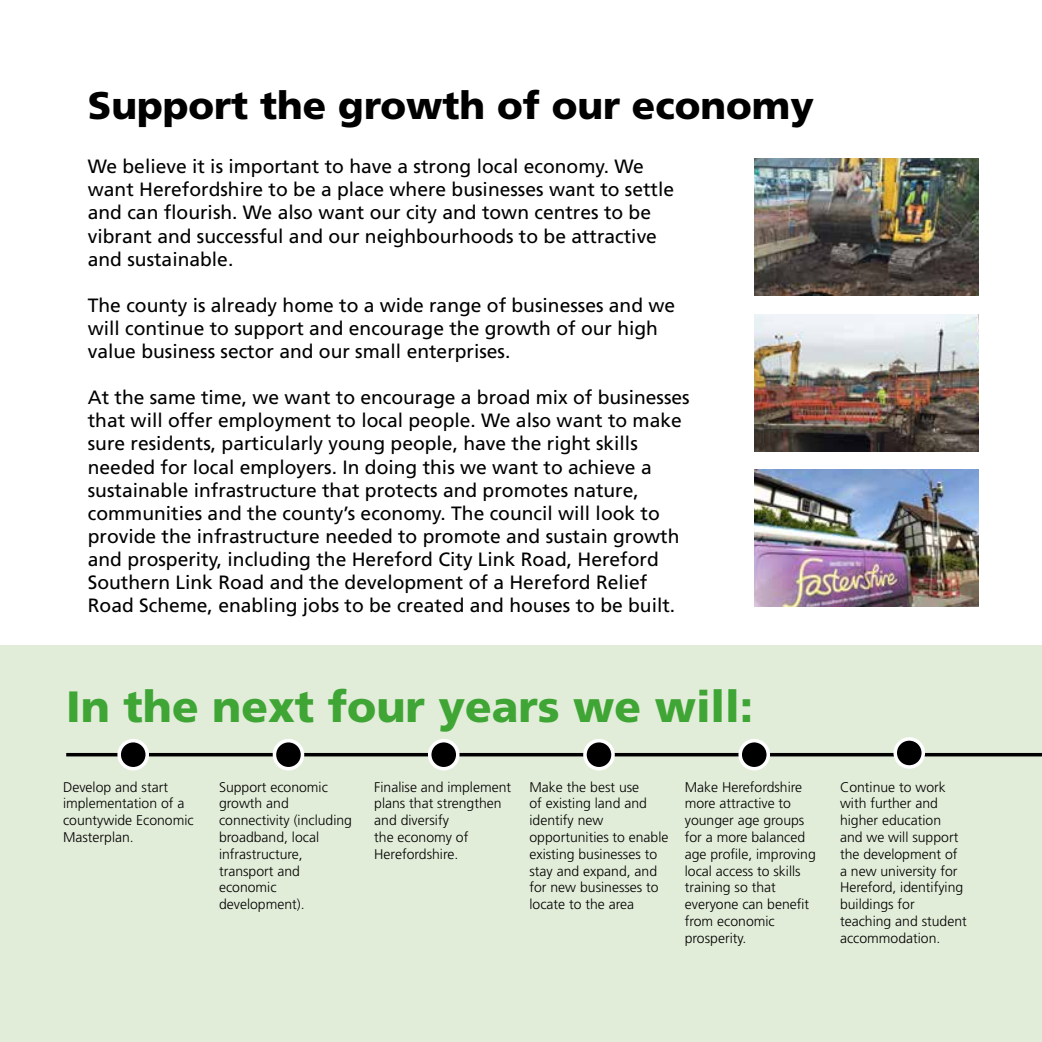
<style>
.page{position:relative;width:1042px;height:1042px;background:#fff}
.page>*{position:absolute;margin:0;border:0;box-sizing:border-box;transform-origin:0 0}
.t1{font:900 43.75px "Frutiger";color:#3fa535}
.t2{font:900 38.5px "Frutiger";color:#000}
.t3{font:19.25px/23.1px "Frutiger";color:#000}
.t4{font:300 14px "Frutiger";color:#000}
</style>
<div class="page">
<div style="left:0;top:645px;width:1042px;height:397px;background:#e2edd9"></div>
<img style="left:754px;top:159px;width:225px;height:137px">
<img style="left:754px;top:314px;width:225px;height:137px">
<img style="left:754px;top:470px;width:225px;height:137px">
<hr style="left:66px;top:753px;width:976px;height:3px;background:#000">
<div style="left:119px;top:740px;width:28px;height:29px;background:#000;border-radius:50%"></div>
<div style="left:117px;top:739px;width:32px;height:31px;border:4px solid #fff;border-radius:50%"></div>
<div style="left:274px;top:740px;width:28px;height:29px;background:#000;border-radius:50%"></div>
<div style="left:273px;top:739px;width:31px;height:31px;border:4px solid #fff;border-radius:50%"></div>
<div style="left:430px;top:740px;width:28px;height:29px;background:#000;border-radius:50%"></div>
<div style="left:428px;top:739px;width:31px;height:31px;border:4px solid #fff;border-radius:50%"></div>
<div style="left:585px;top:740px;width:28px;height:29px;background:#000;border-radius:50%"></div>
<div style="left:583px;top:739px;width:32px;height:31px;border:4px solid #fff;border-radius:50%"></div>
<div style="left:740px;top:740px;width:28px;height:29px;background:#000;border-radius:50%"></div>
<div style="left:738px;top:739px;width:32px;height:31px;border:4px solid #fff;border-radius:50%"></div>
<div style="left:895px;top:739px;width:28px;height:28px;background:#000;border-radius:50%"></div>
<div style="left:893px;top:737px;width:32px;height:32px;border:4px solid #fff;border-radius:50%"></div>
<h1 class="t2" style="left:88px;top:82px;width:727px">Support the growth of our economy</h1>
<p class="t3" style="left:88px;top:155px;width:588px">We believe it is important to have a strong local economy. We want Herefordshire to be a place where businesses want to settle and can flourish. We also want our city and town centres to be vibrant and successful and our neighbourhoods to be attractive and sustainable.</p>
<p class="t3" style="left:88px;top:294px;width:589px">The county is already home to a wide range of businesses and we will continue to support and encourage the growth of our high value business sector and our small enterprises.</p>
<p class="t3" style="left:88px;top:386px;width:603px">At the same time, we want to encourage a broad mix of businesses that will offer employment to local people. We also want to make sure residents, particularly young people, have the right skills needed for local employers. In doing this we want to achieve a sustainable infrastructure that protects and promotes nature, communities and the county’s economy. The council will look to provide the infrastructure needed to promote and sustain growth and prosperity, including the Hereford City Link Road, Hereford Southern Link Road and the development of a Hereford Relief Road Scheme, enabling jobs to be created and houses to be built.</p>
<p class="t1" style="left:66px;top:680px;width:688px">In the next four years we will:</p>
<p class="t4" style="left:63px;top:779px;width:107px">Develop and start</p>
<p class="t4" style="left:219px;top:779px;width:110px">Support economic</p>
<p class="t4" style="left:374px;top:779px;width:138px">Finalise and implement</p>
<p class="t4" style="left:529px;top:779px;width:111px">Make the best use</p>
<p class="t4" style="left:685px;top:779px;width:119px">Make Herefordshire</p>
<p class="t4" style="left:840px;top:779px;width:107px">Continue to work</p>
<p class="t4" style="left:63px;top:795px;width:123px">implementation of a</p>
<p class="t4" style="left:219px;top:795px;width:71px">growth and</p>
<p class="t4" style="left:374px;top:795px;width:129px">plans that strengthen</p>
<p class="t4" style="left:529px;top:795px;width:119px">of existing land and</p>
<p class="t4" style="left:685px;top:795px;width:108px">more attractive to</p>
<p class="t4" style="left:840px;top:795px;width:100px">with further and</p>
<p class="t4" style="left:63px;top:812px;width:132px">countywide Economic</p>
<p class="t4" style="left:219px;top:812px;width:134px">connectivity (including</p>
<p class="t4" style="left:374px;top:812px;width:76px">and diversify</p>
<p class="t4" style="left:529px;top:812px;width:75px">identify new</p>
<p class="t4" style="left:685px;top:812px;width:121px">younger age groups</p>
<p class="t4" style="left:840px;top:812px;width:103px">higher education</p>
<p class="t4" style="left:63px;top:829px;width:72px">Masterplan.</p>
<p class="t4" style="left:219px;top:829px;width:102px">broadband, local</p>
<p class="t4" style="left:374px;top:829px;width:96px">the economy of</p>
<p class="t4" style="left:529px;top:829px;width:140px">opportunities to enable</p>
<p class="t4" style="left:685px;top:829px;width:122px">for a more balanced</p>
<p class="t4" style="left:840px;top:829px;width:120px">and we will support</p>
<p class="t4" style="left:219px;top:846px;width:85px">infrastructure,</p>
<p class="t4" style="left:374px;top:846px;width:86px">Herefordshire.</p>
<p class="t4" style="left:529px;top:846px;width:129px">existing businesses to</p>
<p class="t4" style="left:685px;top:846px;width:132px">age profile, improving</p>
<p class="t4" style="left:840px;top:846px;width:119px">the development of</p>
<p class="t4" style="left:219px;top:863px;width:82px">transport and</p>
<p class="t4" style="left:529px;top:863px;width:129px">stay and expand, and</p>
<p class="t4" style="left:685px;top:863px;width:117px">local access to skills</p>
<p class="t4" style="left:840px;top:863px;width:119px">a new university for</p>
<p class="t4" style="left:219px;top:879px;width:59px">economic</p>
<p class="t4" style="left:529px;top:879px;width:131px">for new businesses to</p>
<p class="t4" style="left:685px;top:879px;width:93px">training so that</p>
<p class="t4" style="left:840px;top:879px;width:125px">Hereford, identifying</p>
<p class="t4" style="left:219px;top:896px;width:87px">development).</p>
<p class="t4" style="left:529px;top:896px;width:106px">locate to the area</p>
<p class="t4" style="left:685px;top:896px;width:126px">everyone can benefit</p>
<p class="t4" style="left:840px;top:896px;width:76px">buildings for</p>
<p class="t4" style="left:685px;top:913px;width:91px">from economic</p>
<p class="t4" style="left:840px;top:913px;width:128px">teaching and student</p>
<p class="t4" style="left:685px;top:930px;width:63px">prosperity.</p>
<p class="t4" style="left:840px;top:930px;width:102px">accommodation.</p>
</div>
